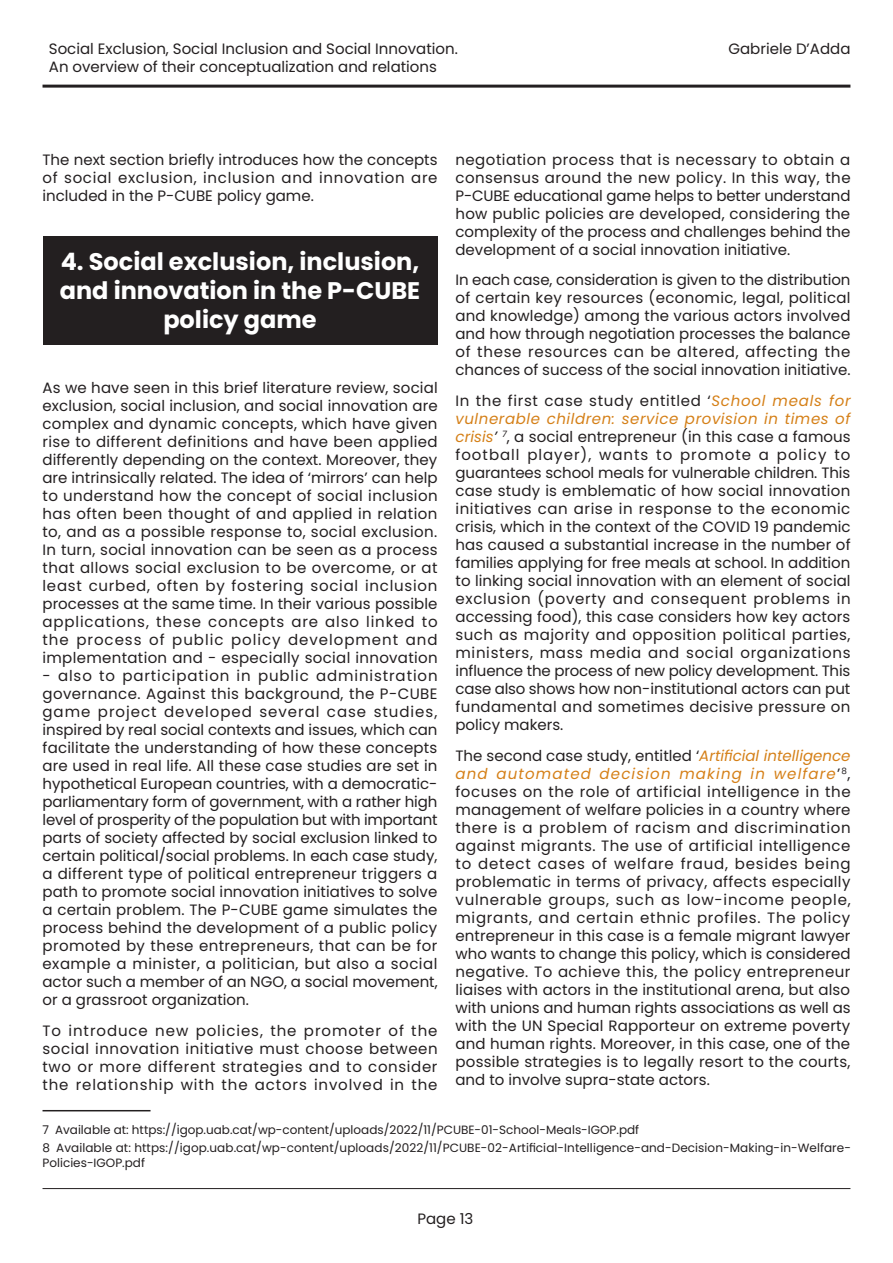
<style>
.page{position:relative;width:893px;height:1263px;background:#fff}
.page>*{position:absolute;margin:0;border:0;box-sizing:border-box;transform-origin:0 0}
.t1{font:700 24px/28.8px "Poppins";color:#fff;text-align:center}
.t2{font:15px/18px "Poppins";color:#231f20;text-align:justify}
.t3{font:12px/18px "Poppins";letter-spacing:.005em;color:#231f20}
.s1{font-style:italic;color:#d58018}
.s2{font-style:italic}
</style>
<div class="page">
<hr style="left:43px;top:1188px;width:807px;height:1px;background:#231f20">
<hr style="left:43px;top:85px;width:807px;height:3px;background:#231f20">
<div style="left:43px;top:236px;width:394px;height:109px;background:#231f20"></div>
<hr style="left:43px;top:1110px;width:108px;height:1px;background:#231f20">
<p class="t2" style="left:49px;top:40px;width:410px">Social Exclusion, Social Inclusion and Social Innovation.<br>An overview of their conceptualization and relations</p>
<p class="t2" style="left:728px;top:40px;width:123px">Gabriele D’Adda</p>
<p class="t2" style="left:43px;top:150px;width:397px">The next section briefly introduces how the concepts of social exclusion, inclusion and innovation are included in the P-CUBE policy game.</p>
<p class="t2" style="left:455px;top:150px;width:397px">negotiation process that is necessary to obtain a consensus around the new policy. In this way, the P-CUBE educational game helps to better understand how public policies are developed, considering the complexity of the process and challenges behind the development of a social innovation initiative.</p>
<p class="t2" style="left:455px;top:271px;width:397px">In each case, consideration is given to the distribution of certain key resources (economic, legal, political and knowledge) among the various actors involved and how through negotiation processes the balance of these resources can be altered, affecting the chances of success of the social innovation initiative.</p>
<p class="t2" style="left:455px;top:392px;width:397px">In the first case study entitled ‘<span class="s1">School meals for vulnerable children: service provision in times of crisis</span><span class="s2">’</span> <sup>7</sup>, a social entrepreneur (in this case a famous football player), wants to promote a policy to guarantees school meals for vulnerable children. This case study is emblematic of how social innovation initiatives can arise in response to the economic crisis, which in the context of the COVID 19 pandemic has caused a substantial increase in the number of families applying for free meals at school. In addition to linking social innovation with an element of social exclusion (poverty and consequent problems in accessing food), this case considers how key actors such as majority and opposition political parties, ministers, mass media and social organizations influence the process of new policy development. This case also shows how non-institutional actors can put fundamental and sometimes decisive pressure on policy makers.</p>
<p class="t2" style="left:455px;top:747px;width:397px">The second case study, entitled ‘<span class="s1">Artificial intelligence and automated decision making in welfare</span>’<sup>8</sup>, focuses on the role of artificial intelligence in the management of welfare policies in a country where there is a problem of racism and discrimination against migrants. The use of artificial intelligence to detect cases of welfare fraud, besides being problematic in terms of privacy, affects especially vulnerable groups, such as low-income people, migrants, and certain ethnic profiles. The policy entrepreneur in this case is a female migrant lawyer who wants to change this policy, which is considered negative. To achieve this, the policy entrepreneur liaises with actors in the institutional arena, but also with unions and human rights associations as well as with the UN Special Rapporteur on extreme poverty and human rights. Moreover, in this case, one of the possible strategies is to legally resort to the courts, and to involve supra-state actors.</p>
<h1 class="t1" style="left:60px;top:247px;width:362px">4. Social exclusion, inclusion, and innovation in the P-CUBE policy game</h1>
<p class="t2" style="left:43px;top:379px;width:397px">As we have seen in this brief literature review, social exclusion, social inclusion, and social innovation are complex and dynamic concepts, which have given rise to different definitions and have been applied differently depending on the context. Moreover, they are intrinsically related. The idea of ‘mirrors’ can help to understand how the concept of social inclusion has often been thought of and applied in relation to, and as a possible response to, social exclusion.<br>In turn, social innovation can be seen as a process that allows social exclusion to be overcome, or at least curbed, often by fostering social inclusion processes at the same time. In their various possible applications, these concepts are also linked to the process of public policy development and implementation and - especially social innovation</p>
<p class="t2" style="left:43px;top:667px;width:397px">- also to participation in public administration governance. Against this background, the P-CUBE game project developed several case studies, inspired by real social contexts and issues, which can facilitate the understanding of how these concepts are used in real life. All these case studies are set in hypothetical European countries, with a democratic&shy;parliamentary form of government, with a rather high level of prosperity of the population but with important parts of society affected by social exclusion linked to certain political/social problems. In each case study, a different type of political entrepreneur triggers a path to promote social innovation initiatives to solve a certain problem. The P-CUBE game simulates the process behind the development of a public policy promoted by these entrepreneurs, that can be for example a minister, a politician, but also a social actor such a member of an NGO, a social movement, or a grassroot organization.</p>
<p class="t2" style="left:43px;top:1022px;width:397px">To introduce new policies, the promoter of the social innovation initiative must choose between two or more different strategies and to consider the relationship with the actors involved in the</p>
<p class="t3" style="left:43px;top:1121px;width:810px">7 Available at: https://igop.uab.cat/wp-content/uploads/2022/11/PCUBE-01-School-Meals-IGOP.pdf<br>8 Available at: https://igop.uab.cat/wp-content/uploads/2022/11/PCUBE-02-Artificial-Intelligence-and-Decision-Making-in-Welfare-</p>
<p class="t3" style="left:43px;top:1153px;width:104px">Policies-IGOP.pdf</p>
<p class="t2" style="left:417px;top:1210px;width:57px">Page 13</p>
</div>
